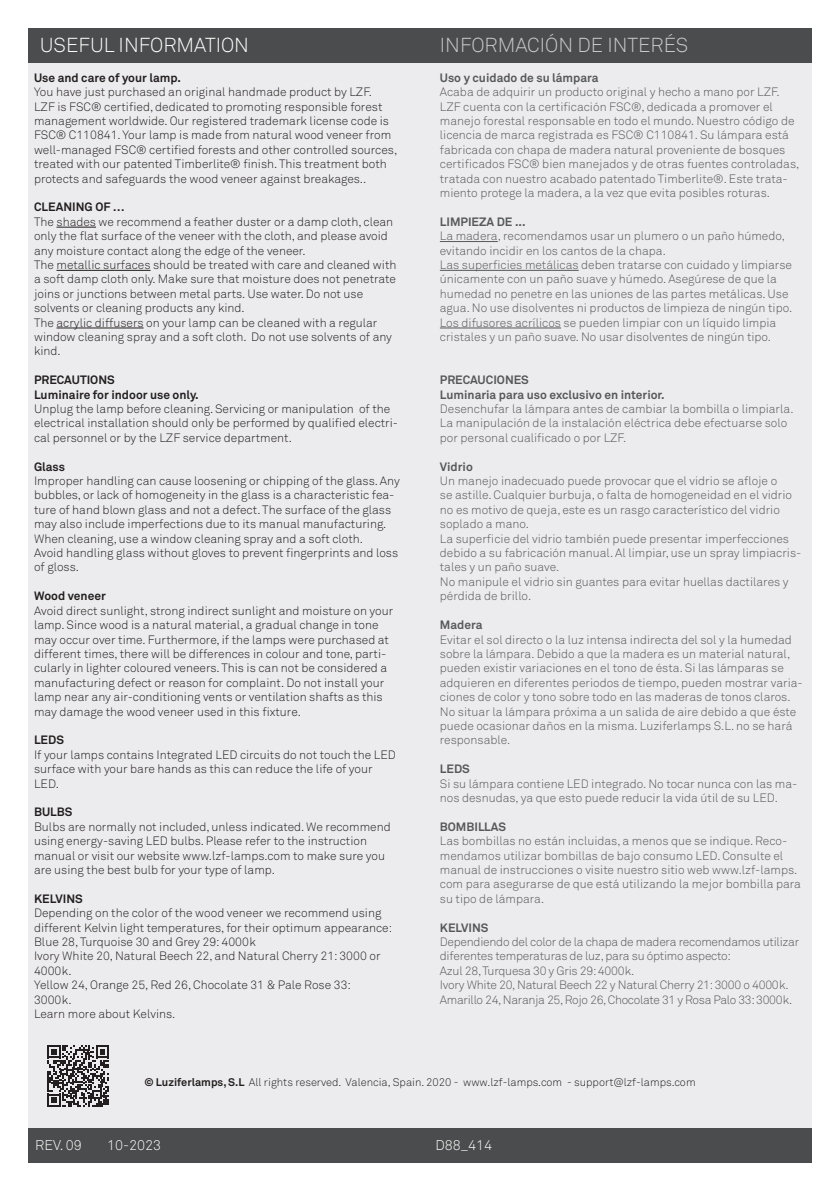
<style>
.page{position:relative;width:840px;height:1191px;background:#fff}
.page>*{position:absolute;margin:0;border:0;box-sizing:border-box;transform-origin:0 0}
.t1{font:300 20px "Akkurat Pro";color:#c7c8ca}
.t2{font:300 20px "Akkurat Pro";color:#fff}
.t3{font:300 14px "Akkurat Pro";color:#fff}
.t4{font:300 12px/14.4px "Akkurat Pro";color:#231f20}
.t5{font:300 12px/14.4px "Akkurat Pro";color:#57585a}
.t6{font:300 12px/14.4px "Akkurat Pro";letter-spacing:-.02em;color:#57585a}
.t7{font:700 12px/14.4px "Akkurat Pro";color:#57585a}
.t8{font:700 12px/14.4px "Akkurat Pro";color:#231f20}
.t9{font:300 11px "Akkurat Pro";color:#231f20}
.s1{font-weight:700}
</style>
<div class="page">
<div style="left:28px;top:28px;width:783px;height:1134px;background:#ececee"></div>
<div style="left:28px;top:1128px;width:783px;height:34px;background:#4b4c4d"></div>
<div style="left:28px;top:28px;width:783px;height:34px;background:#4b4c4d"></div>
<hr style="left:56px;top:227px;width:40px;height:1px;background:#231f20">
<hr style="left:56px;top:270px;width:94px;height:1px;background:#231f20">
<hr style="left:56px;top:328px;width:87px;height:1px;background:#231f20">
<svg style="left:47px;top:1045px;width:62px;height:61px"></svg>
<hr style="left:439px;top:241px;width:58px;height:1px;background:#57585a">
<hr style="left:439px;top:270px;width:139px;height:1px;background:#57585a">
<hr style="left:439px;top:328px;width:121px;height:1px;background:#57585a">
<h1 class="t2" style="left:40px;top:33px;width:211px">USEFUL INFORMATION</h1>
<h1 class="t1" style="left:439px;top:33px;width:250px">INFORMACIÓN DE INTERÉS</h1>
<p class="t8" style="left:34px;top:70px;width:148px">Use and care of your lamp.</p>
<p class="t4" style="left:34px;top:85px;width:364px">You have just purchased an original handmade product by LZF.<br>LZF is FSC® certified, dedicated to promoting responsible forest management worldwide. Our registered trademark license code is FSC® C110841. Your lamp is made from natural wood veneer from well-managed FSC® certified forests and other controlled sources, treated with our patented Timberlite® finish. This treatment both protects and safeguards the wood veneer against breakages..</p>
<p class="t8" style="left:34px;top:200px;width:92px">CLEANING OF …</p>
<p class="t4" style="left:34px;top:214px;width:363px">The shades we recommend a feather duster or a damp cloth, clean only the flat surface of the veneer with the cloth, and please avoid any moisture contact along the edge of the veneer.<br>The metallic surfaces should be treated with care and cleaned with a soft damp cloth only. Make sure that moisture does not penetrate joins or junctions between metal parts. Use water. Do not use solvents or cleaning products any kind.<br>The acrylic diffusers on your lamp can be cleaned with a regular window cleaning spray and a soft cloth. Do not use solvents of any kind.</p>
<p class="t8" style="left:34px;top:373px;width:166px">PRECAUTIONS<br>Luminaire for indoor use only.</p>
<p class="t4" style="left:34px;top:401px;width:365px">Unplug the lamp before cleaning. Servicing or manipulation of the electrical installation should only be performed by qualified electri&shy;cal personnel or by the LZF service department.</p>
<p class="t8" style="left:34px;top:459px;width:33px">Glass</p>
<p class="t4" style="left:34px;top:473px;width:367px">Improper handling can cause loosening or chipping of the glass. Any bubbles, or lack of homogeneity in the glass is a characteristic fea&shy;ture of hand blown glass and not a defect. The surface of the glass may also include imperfections due to its manual manufacturing.<br>When cleaning, use a window cleaning spray and a soft cloth.<br>Avoid handling glass without gloves to prevent fingerprints and loss of gloss.</p>
<p class="t8" style="left:34px;top:589px;width:73px">Wood veneer</p>
<p class="t4" style="left:34px;top:603px;width:360px">Avoid direct sunlight, strong indirect sunlight and moisture on your lamp. Since wood is a natural material, a gradual change in tone may occur over time. Furthermore, if the lamps were purchased at different times, there will be differences in colour and tone, parti&shy;cularly in lighter coloured veneers. This is can not be considered a manufacturing defect or reason for complaint. Do not install your lamp near any air-conditioning vents or ventilation shafts as this may damage the wood veneer used in this fixture.</p>
<p class="t8" style="left:34px;top:733px;width:31px">LEDS</p>
<p class="t4" style="left:34px;top:747px;width:363px">If your lamps contains Integrated LED circuits do not touch the LED surface with your bare hands as this can reduce the life of your<br>LED.</p>
<p class="t8" style="left:34px;top:805px;width:40px">BULBS</p>
<p class="t4" style="left:34px;top:819px;width:358px">Bulbs are normally not included, unless indicated. We recommend using energy-saving LED bulbs. Please refer to the instruction manual or visit our website www.lzf-lamps.com to make sure you are using the best bulb for your type of lamp.</p>
<p class="t8" style="left:34px;top:891px;width:50px">KELVINS</p>
<p class="t4" style="left:34px;top:905px;width:359px">Depending on the color of the wood veneer we recommend using different Kelvin light temperatures, for their optimum appearance:<br>Blue 28, Turquoise 30 and Grey 29: 4000k<br>Ivory White 20, Natural Beech 22, and Natural Cherry 21: 3000 or 4000k.<br>Yellow 24, Orange 25, Red 26, Chocolate 31 &amp; Pale Rose 33:<br>3000k.<br>Learn more about Kelvins.</p>
<p class="t7" style="left:439px;top:70px;width:160px">Uso y cuidado de su lámpara</p>
<p class="t5" style="left:439px;top:85px;width:361px">Acaba de adquirir un producto original y hecho a mano por LZF.<br>LZF cuenta con la certificación FSC®, dedicada a promover el manejo forestal responsable en todo el mundo. Nuestro código de licencia de marca registrada es FSC® C110841. Su lámpara está fabricada con chapa de madera natural proveniente de bosques certificados FSC® bien manejados y de otras fuentes controladas, tratada con nuestro acabado patentado Timberlite®. Este trata&shy;miento protege la madera, a la vez que evita posibles roturas.</p>
<p class="t7" style="left:439px;top:214px;width:87px">LIMPIEZA DE ...</p>
<p class="t5" style="left:439px;top:229px;width:354px">La madera, recomendamos usar un plumero o un paño húmedo, evitando incidir en los cantos de la chapa.<br>Las superficies metálicas deben tratarse con cuidado y limpiarse únicamente con un paño suave y húmedo. Asegúrese de que la humedad no penetre en las uniones de las partes metálicas. Use agua. No use disolventes ni productos de limpieza de ningún tipo.<br>Los difusores acrílicos se pueden limpiar con un líquido limpia cristales y un paño suave. No usar disolventes de ningún tipo.</p>
<p class="t7" style="left:439px;top:373px;width:226px">PRECAUCIONES<br>Luminaria para uso exclusivo en interior.</p>
<p class="t5" style="left:439px;top:401px;width:355px">Desenchufar la lámpara antes de cambiar la bombilla o limpiarla.<br>La manipulación de la instalación eléctrica debe efectuarse solo por personal cualificado o por LZF.</p>
<p class="t7" style="left:439px;top:459px;width:34px">Vidrio</p>
<p class="t5" style="left:439px;top:473px;width:363px">Un manejo inadecuado puede provocar que el vidrio se afloje o<br>se astille. Cualquier burbuja, o falta de homogeneidad en el vidrio no es motivo de queja, este es un rasgo característico del vidrio soplado a mano.<br>La superficie del vidrio también puede presentar imperfecciones debido a su fabricación manual. Al limpiar, use un spray limpiacris&shy;tales y un paño suave.<br>No manipule el vidrio sin guantes para evitar huellas dactilares y pérdida de brillo.</p>
<p class="t7" style="left:439px;top:617px;width:44px">Madera</p>
<p class="t5" style="left:439px;top:632px;width:364px">Evitar el sol directo o la luz intensa indirecta del sol y la humedad sobre la lámpara. Debido a que la madera es un material natural, pueden existir variaciones en el tono de ésta. Si las lámparas se adquieren en diferentes periodos de tiempo, pueden mostrar varia&shy;ciones de color y tono sobre todo en las maderas de tonos claros.<br>No situar la lámpara próxima a un salida de aire debido a que éste puede ocasionar daños en la misma. Luziferlamps S.L. no se hará responsable.</p>
<p class="t7" style="left:439px;top:761px;width:31px">LEDS</p>
<p class="t5" style="left:439px;top:776px;width:359px">Si su lámpara contiene LED integrado. No tocar nunca con las ma&shy;nos desnudas, ya que esto puede reducir la vida útil de su LED.</p>
<p class="t7" style="left:439px;top:819px;width:68px">BOMBILLAS</p>
<p class="t5" style="left:439px;top:833px;width:362px">Las bombillas no están incluidas, a menos que se indique. Reco&shy;mendamos utilizar bombillas de bajo consumo LED. Consulte el manual de instrucciones o visite nuestro sitio web www.lzf-lamps. com para asegurarse de que está utilizando la mejor bombilla para su tipo de lámpara.</p>
<p class="t7" style="left:439px;top:920px;width:50px">KELVINS</p>
<p class="t6" style="left:439px;top:934px;width:361px">Dependiendo del color de la chapa de madera recomendamos utilizar diferentes temperaturas de luz, para su óptimo aspecto:<br>Azul 28, Turquesa 30 y Gris 29: 4000k.<br>Ivory White 20, Natural Beech 22 y Natural Cherry 21: 3000 o 4000k.<br>Amarillo 24, Naranja 25, Rojo 26, Chocolate 31 y Rosa Palo 33: 3000k.</p>
<p class="t9" style="left:144px;top:1075px;width:552px"><span class="s1">© Luziferlamps, S.L</span> All rights reserved. Valencia, Spain. 2020 - www.lzf-lamps.com - support@lzf-lamps.com</p>
<p class="t3" style="left:35px;top:1136px;width:48px">REV. 09</p>
<p class="t3" style="left:107px;top:1136px;width:55px">10-2023</p>
<p class="t3" style="left:435px;top:1136px;width:58px">D88_414</p>
</div>
